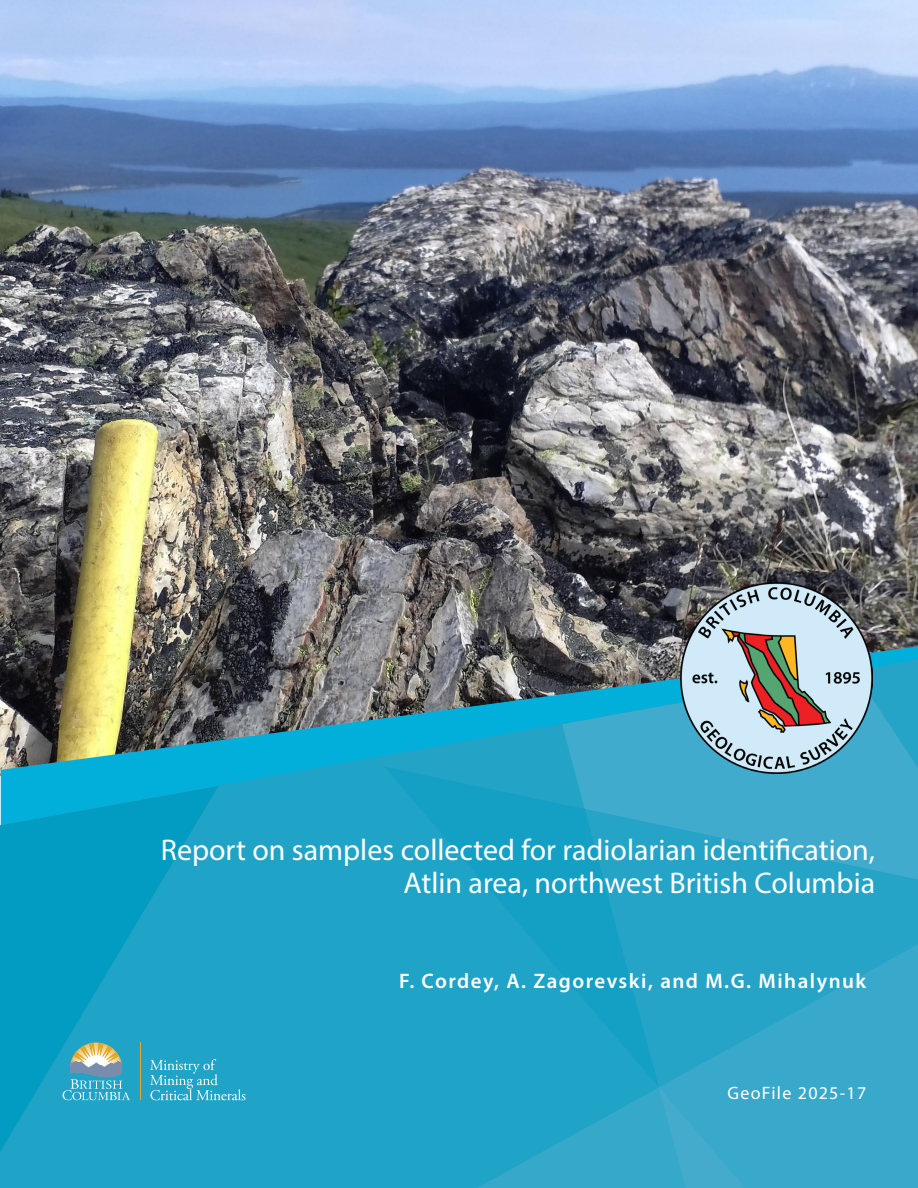
<style>
.page{position:relative;width:918px;height:1188px;background:#fff}
.page>*{position:absolute;margin:0;border:0;box-sizing:border-box;transform-origin:0 0}
.t1{font:30px/33px "Myriad Pro";color:#fff;text-align:right}
.t2{font:600 21px "Myriad Pro";letter-spacing:.07em;color:#fff}
.t3{font:18px "Myriad Pro";letter-spacing:.07em;color:#fff}
</style>
<div class="page">
<img style="left:1px;top:1px;width:917px;height:645px">
<img style="left:1px;top:646px;width:917px;height:14px">
<svg style="left:745px;top:660px;width:173px;height:237px;background:#36a8cb"></svg>
<svg style="left:0;top:660px;width:702px;height:528px;background:#2499b6"></svg>
<svg style="left:407px;top:897px;width:511px;height:291px;background:#29a5c8"></svg>
<img style="left:681px;top:582px;width:192px;height:192px">
<svg style="left:150px;top:1059px;width:96px;height:41px;background:#3eafcd"></svg>
<svg style="left:63px;top:1043px;width:67px;height:57px;background:#69afba"></svg>
<hr style="left:140px;top:1042px;width:1px;height:58px;background:#e3a82a">
<p class="t1" style="left:161px;top:833px;width:716px">Report on samples collected for radiolarian identification,<br>Atlin area, northwest British Columbia</p>
<p class="t2" style="left:399px;top:968px;width:469px">F. Cordey, A. Zagorevski, and M.G. Mihalynuk</p>
<p class="t3" style="left:728px;top:1082px;width:140px">GeoFile 2025-17</p>
</div>
